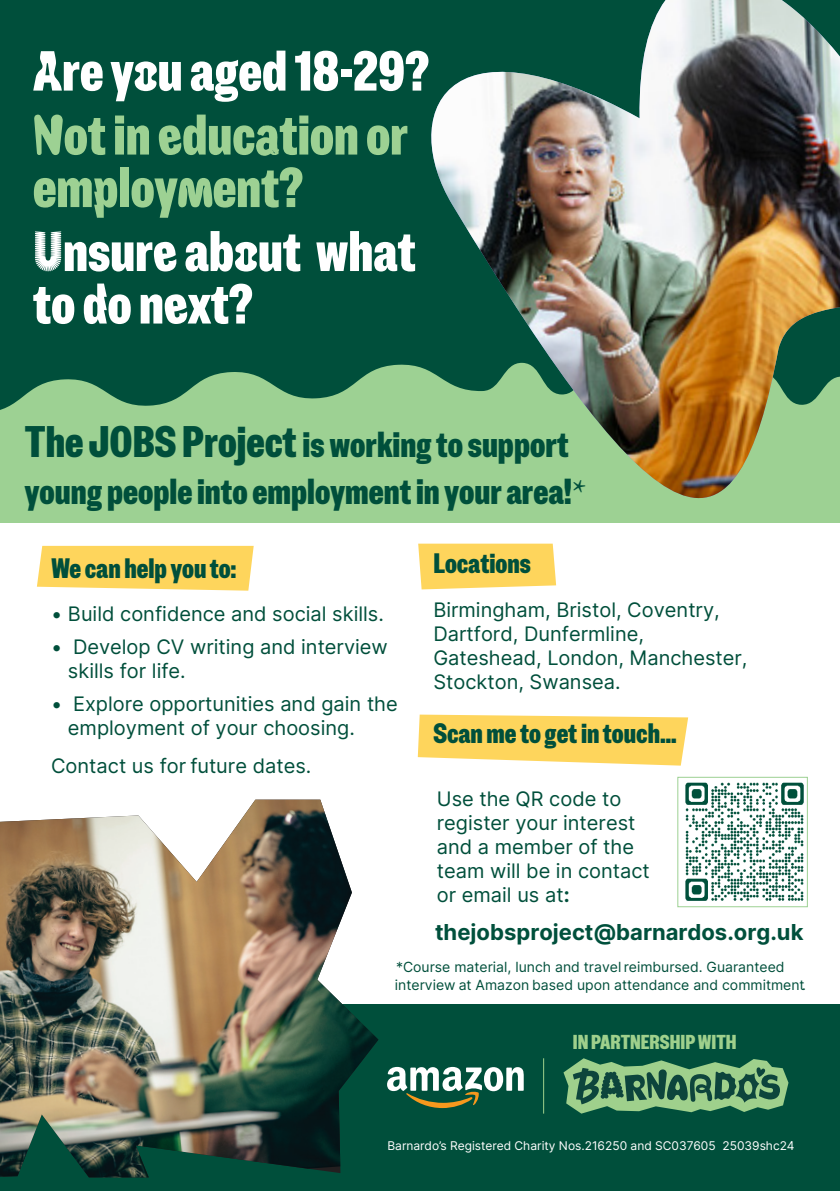
<style>
.page{position:relative;width:840px;height:1191px;background:#fff}
.page>*{position:absolute;margin:0;border:0;box-sizing:border-box;transform-origin:0 0}
.t1{font:56.2px/64px "Barnardos Express";color:#fff}
.t2{font:36px/46.4px "Barnardos Speak";color:#004f3b}
.t3{font:28px "Barnardos Speak";color:#004f3b}
.t4{font:700 22px "Inter";color:#00503c}
.t5{font:20px/24px "Inter";color:#004f3b}
.t6{font:20px/24px "Inter";color:#004f3b}
.t7{font:20px "Barnardos Speak";color:#9fd08c}
.t8{font:14px/17.4px "Inter";color:#004f3b}
.t9{font:12px "Inter";color:#fff}
.s1{color:#9dd193}
.s2{font-size:44px}
.s3{font-family:"Minion Pro"}
.s4{font-style:inherit}
.s5{font-weight:700}
</style>
<div class="page">
<div style="left:0;top:349px;width:839px;height:174px;background:#9dd193"></div>
<div style="left:0;top:0;width:399px;height:410px;background:#004f3b"></div>
<img style="left:399px;top:0;width:440px;height:499px">
<div style="left:0;top:1004px;width:839px;height:187px;background:#004f3b"></div>
<svg style="left:418px;top:543px;width:138px;height:46px;background:#fed767"></svg>
<svg style="left:417px;top:714px;width:270px;height:51px;background:#feda70"></svg>
<div style="left:37px;top:546px;width:216px;height:44px;background:#fed55c"></div>
<img style="left:685px;top:782px;width:119px;height:119px">
<div style="left:677px;top:777px;width:130px;height:130px;border:1px solid #9dd193"></div>
<img style="left:0;top:799px;width:378px;height:378px">
<svg style="left:387px;top:1067px;width:136px;height:41px"></svg>
<svg style="left:563px;top:1058px;width:225px;height:55px"></svg>
<hr style="left:543px;top:1058px;width:1px;height:55px;background:#9fd08c">
<p class="t1" style="left:33px;top:35px;width:397px">Are you aged 18-29?<br><span class="s1">Not in education or</span></p>
<p class="t1" style="left:33px;top:151px;width:384px"><span class="s1">employment?<br></span>Unsure about what</p>
<p class="t1" style="left:33px;top:268px;width:221px">to do next?</p>
<p class="t2" style="left:25px;top:419px;width:563px"><span class="s2">The JOBS Project</span> is working to support young people into employment in your area!<span class="s3">*</span></p>
<p class="t3" style="left:51px;top:547px;width:187px">We can help you to:</p>
<p class="t5" style="left:51px;top:602px;width:334px">• Build confidence and social skills.</p>
<p class="t5" style="left:68px;top:634px;width:321px;text-indent:-17px">• Develop CV writing and interview skills for life.</p>
<p class="t5" style="left:68px;top:691px;width:331px;text-indent:-17px">• Explore opportunities and gain the employment of your choosing.</p>
<p class="t5" style="left:51px;top:753px;width:261px">Contact us for future dates.</p>
<p class="t3" style="left:433px;top:543px;width:99px">Locations</p>
<p class="t5" style="left:433px;top:597px;width:315px">Birmingham, Bristol, Coventry,<br>Dartford, Dunfermline,<br>Gateshead, London, Manchester,<br>Stockton, Swansea.</p>
<p class="t3" style="left:433px;top:712px;width:245px">Scan me to get in touch…</p>
<p class="t6" style="left:436px;top:786px;width:214px">Use <span class="s4">the</span> QR code to register your interest and a member of the team will be in contact or email us at<span class="s5">:</span></p>
<p class="t4" style="left:435px;top:916px;width:369px">thejobsproject@barnardos.org.uk</p>
<p class="t8" style="left:394px;top:958px;width:412px">* Course material, lunch and travel reimbursed. Guaranteed interview at Amazon based upon attendance and commitment.</p>
<p class="t7" style="left:572px;top:1027px;width:165px">IN PARTNERSHIP WITH</p>
<p class="t9" style="left:387px;top:1136px;width:408px">Barnardo’s Registered Charity Nos.216250 and SC037605 25039shc24</p>
</div>
